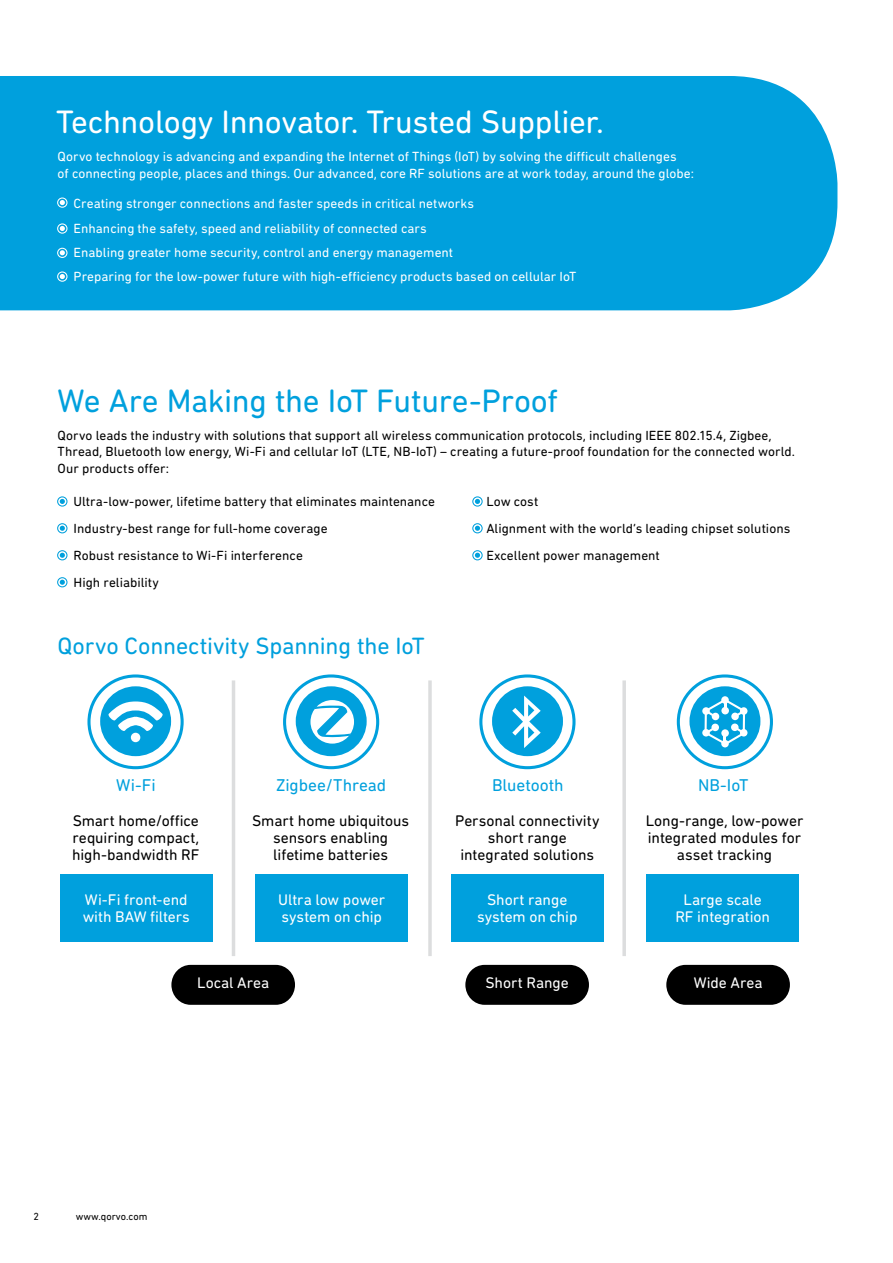
<style>
.page{position:relative;width:893px;height:1263px;background:#fff}
.page>*{position:absolute;margin:0;border:0;box-sizing:border-box;transform-origin:0 0}
.t1{font:33px "DIN Next Rounded LT Pro";letter-spacing:-.01em;color:#fff}
.t2{font:33px "DIN Next Rounded LT Pro";letter-spacing:-.01em;color:#00a0dd}
.t3{font:24px "DIN Next Rounded LT Pro";letter-spacing:-.005em;color:#00a0dd}
.t4{font:17.4px "DIN Next Rounded LT Pro";letter-spacing:-.005em;color:#00a0dd}
.t5{font:15.6px/17.4px "DIN Next Rounded LT Pro";letter-spacing:-.005em;color:#000;text-align:center}
.t6{font:15.6px/17.4px "DIN Next Rounded LT Pro";letter-spacing:-.005em;color:#fff}
.t7{font:13.5px/27px "DIN Next Rounded LT Pro";color:#000}
.t8{font:13.5px/16.5px "DIN Next Rounded LT Pro";letter-spacing:.005em;color:#fff}
.t9{font:10.5px "DIN Next Rounded LT Pro";color:#000}
</style>
<div class="page">
<div style="left:0;top:76px;width:837px;height:234px;background:#00a0dd"></div>
<div style="left:100px;top:686px;width:71px;height:70px;background:#00a0dd;border-radius:50%"></div>
<div style="left:87px;top:674px;width:97px;height:95px;border:3px solid #00a0dd;border-radius:50%"></div>
<div style="left:296px;top:686px;width:71px;height:70px;background:#00a0dd;border-radius:50%"></div>
<div style="left:283px;top:674px;width:96px;height:95px;border:3px solid #00a0dd;border-radius:50%"></div>
<div style="left:492px;top:686px;width:71px;height:70px;background:#00a0dd;border-radius:50%"></div>
<div style="left:479px;top:674px;width:97px;height:95px;border:3px solid #00a0dd;border-radius:50%"></div>
<div style="left:689px;top:686px;width:71px;height:70px;background:#00a0dd;border-radius:50%"></div>
<div style="left:677px;top:674px;width:96px;height:95px;border:3px solid #00a0dd;border-radius:50%"></div>
<svg style="left:108px;top:701px;width:55px;height:30px"></svg>
<div style="left:131px;top:733px;width:9px;height:9px;background:#fff;border-radius:50%"></div>
<svg style="left:310px;top:700px;width:44px;height:44px"></svg>
<svg style="left:512px;top:695px;width:29px;height:53px"></svg>
<svg style="left:721px;top:696px;width:8px;height:8px"></svg>
<div style="left:721px;top:740px;width:8px;height:7px;background:#fff;border-radius:50%"></div>
<div style="left:740px;top:707px;width:7px;height:8px;background:#fff;border-radius:50%"></div>
<div style="left:740px;top:729px;width:7px;height:7px;background:#fff;border-radius:50%"></div>
<svg style="left:704px;top:699px;width:41px;height:46px"></svg>
<svg style="left:171px;top:965px;width:124px;height:40px;background:#121212"></svg>
<svg style="left:465px;top:965px;width:124px;height:40px;background:#121212"></svg>
<svg style="left:666px;top:965px;width:124px;height:40px;background:#121212"></svg>
<div style="left:60px;top:875px;width:153px;height:67px;background:#00a0dd"></div>
<div style="left:255px;top:875px;width:153px;height:67px;background:#00a0dd"></div>
<div style="left:451px;top:875px;width:153px;height:67px;background:#00a0dd"></div>
<div style="left:646px;top:875px;width:153px;height:67px;background:#00a0dd"></div>
<hr style="left:232px;top:680px;width:3px;height:276px;background:#dcddde">
<hr style="left:428px;top:680px;width:4px;height:276px;background:#e4e5e6">
<svg style="left:622px;top:680px;width:4px;height:276px"></svg>
<svg style="left:60px;top:499px;width:5px;height:5px"></svg>
<div style="left:57px;top:496px;width:11px;height:11px;border:1px solid #00a0dd;border-radius:50%"></div>
<svg style="left:60px;top:526px;width:5px;height:5px"></svg>
<div style="left:57px;top:523px;width:11px;height:10px;border:1px solid #00a0dd;border-radius:50%"></div>
<svg style="left:60px;top:553px;width:5px;height:5px"></svg>
<div style="left:57px;top:550px;width:11px;height:10px;border:1px solid #00a0dd;border-radius:50%"></div>
<svg style="left:60px;top:580px;width:5px;height:5px"></svg>
<div style="left:57px;top:577px;width:11px;height:10px;border:1px solid #00a0dd;border-radius:50%"></div>
<svg style="left:475px;top:499px;width:5px;height:5px"></svg>
<div style="left:472px;top:496px;width:11px;height:11px;border:1px solid #00a0dd;border-radius:50%"></div>
<svg style="left:475px;top:526px;width:5px;height:5px"></svg>
<div style="left:472px;top:523px;width:11px;height:10px;border:1px solid #00a0dd;border-radius:50%"></div>
<svg style="left:475px;top:553px;width:5px;height:5px"></svg>
<div style="left:472px;top:550px;width:11px;height:10px;border:1px solid #00a0dd;border-radius:50%"></div>
<svg style="left:60px;top:200px;width:5px;height:5px"></svg>
<div style="left:57px;top:197px;width:11px;height:11px;border:1px solid #fff;border-radius:50%"></div>
<svg style="left:60px;top:226px;width:5px;height:5px"></svg>
<div style="left:57px;top:223px;width:11px;height:11px;border:1px solid #fff;border-radius:50%"></div>
<svg style="left:60px;top:250px;width:5px;height:5px"></svg>
<div style="left:57px;top:248px;width:11px;height:10px;border:1px solid #fff;border-radius:50%"></div>
<svg style="left:60px;top:274px;width:5px;height:5px"></svg>
<div style="left:57px;top:271px;width:11px;height:11px;border:1px solid #fff;border-radius:50%"></div>
<h1 class="t1" style="left:56px;top:103px;width:549px">Technology Innovator. Trusted Supplier.</h1>
<p class="t8" style="left:58px;top:148px;width:638px">Qorvo technology is advancing and expanding the Internet of Things (IoT) by solving the difficult challenges<br>of connecting people, places and things. Our advanced, core RF solutions are at work today, around the globe:</p>
<p class="t8" style="left:74px;top:190px;width:402px;line-height:25.5px">Creating stronger connections and faster speeds in critical networks<br>Enhancing the safety, speed and reliability of connected cars</p>
<p class="t8" style="left:74px;top:240px;width:504px;line-height:24px">Enabling greater home security, control and energy management<br>Preparing for the low-power future with high-efficiency products based on cellular IoT</p>
<h1 class="t2" style="left:58px;top:381px;width:502px">We Are Making the IoT Future-Proof</h1>
<p class="t7" style="left:58px;top:427px;width:739px;line-height:16.5px">Qorvo leads the industry with solutions that support all wireless communication protocols, including IEEE 802.15.4, Zigbee,<br>Thread, Bluetooth low energy, Wi-Fi and cellular IoT (LTE, NB-IoT) – creating a future-proof foundation for the connected world.<br>Our products offer:</p>
<p class="t7" style="left:74px;top:488px;width:363px">Ultra-low-power, lifetime battery that eliminates maintenance Industry-best range for full-home coverage<br>Robust resistance to Wi-Fi interference<br>High reliability</p>
<p class="t7" style="left:486px;top:488px;width:305px">Low cost<br>Alignment with the world’s leading chipset solutions<br>Excellent power management</p>
<h2 class="t3" style="left:58px;top:631px;width:369px">Qorvo Connectivity Spanning the IoT</h2>
<p class="t4" style="left:276px;top:775px;width:112px">Zigbee/Thread</p>
<p class="t4" style="left:492px;top:775px;width:73px">Bluetooth</p>
<p class="t4" style="left:698px;top:775px;width:52px">NB-IoT</p>
<p class="t4" style="left:116px;top:775px;width:41px">Wi-Fi</p>
<p class="t5" style="left:72px;top:811px;width:129px;text-align:justify">Smart home/office requiring compact, high-bandwidth RF</p>
<p class="t5" style="left:252px;top:811px;width:158px">Smart home ubiquitous sensors enabling lifetime batteries</p>
<p class="t5" style="left:455px;top:811px;width:146px">Personal connectivity short range integrated solutions</p>
<p class="t5" style="left:646px;top:811px;width:159px">Long-range, low-power integrated modules for asset tracking</p>
<p class="t6" style="left:83px;top:891px;width:109px">Wi-Fi front-end with BAW filters</p>
<p class="t6" style="left:278px;top:891px;width:108px">Ultra low power system on chip</p>
<p class="t6" style="left:477px;top:891px;width:102px;text-align:center">Short range system on chip</p>
<p class="t6" style="left:675px;top:891px;width:96px;text-align:center">Large scale<br>RF integration</p>
<p class="t6" style="left:197px;top:974px;width:73px">Local Area</p>
<p class="t6" style="left:485px;top:974px;width:85px">Short Range</p>
<p class="t6" style="left:694px;top:974px;width:70px">Wide Area</p>
<p class="t9" style="left:33px;top:1210px;width:7px">2</p>
<p class="t9" style="left:76px;top:1210px;width:73px">www.qorvo.com</p>
</div>
